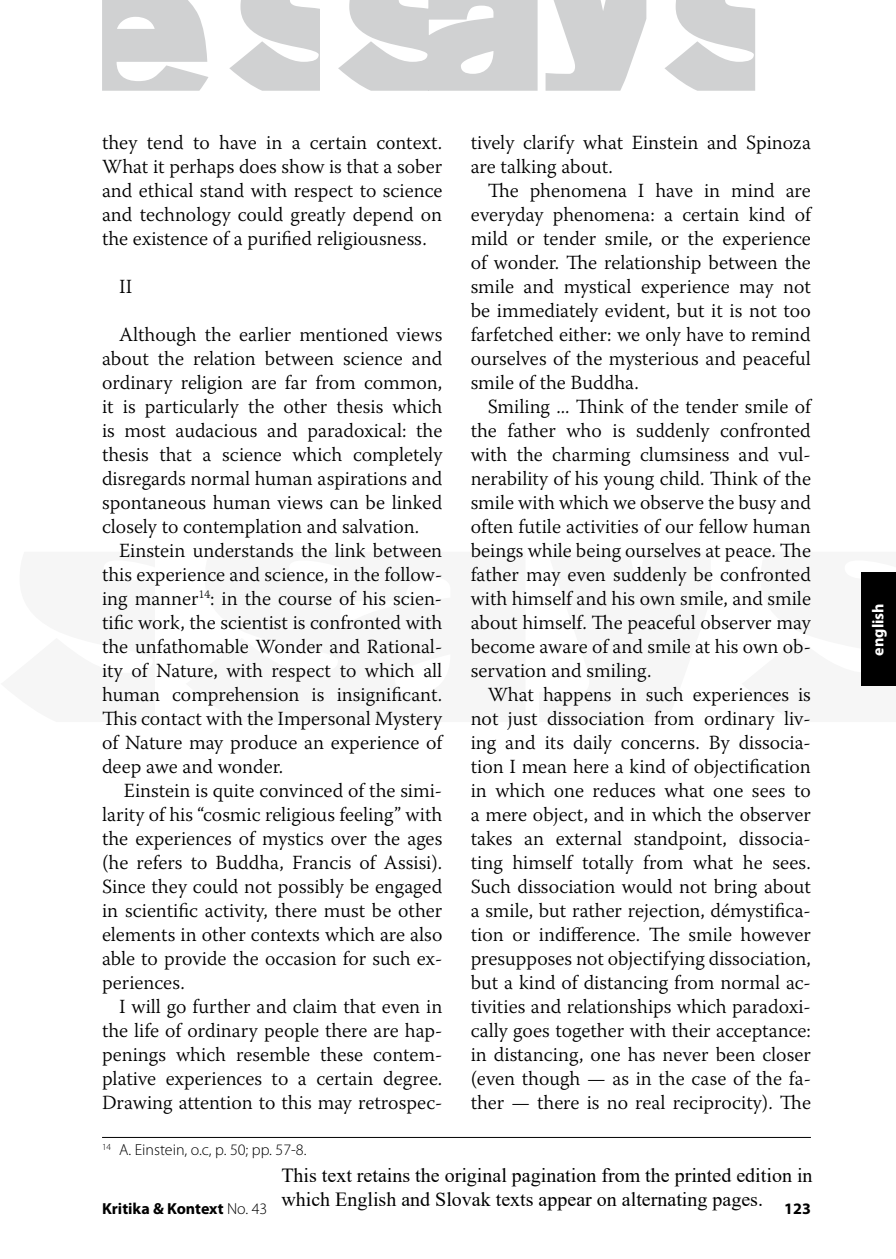
<style>
.page{position:relative;width:896px;height:1259px;background:#fff}
.page>*{position:absolute;margin:0;border:0;box-sizing:border-box;transform-origin:0 0}
.t1{font:300 20px/24px "Warnock Pro";color:#000;text-align:justify}
.t2{font:20px/24px "Times New Roman";color:#000}
.t3{font:300 16px "Myriad Pro";color:#000}
.t4{font:700 16px "Myriad Pro";color:#000}
.t5{font:700 16px "Myriad Pro";color:#fff}
.s1{font-weight:300}
</style>
<div class="page">
<div style="left:862px;top:573px;width:34px;height:113px;background:#000"></div>
<svg style="left:102px;top:0;width:653px;height:91px;fill:#d0d1d2"></svg>
<hr style="left:102px;top:1137px;width:709px;height:1px;background:#000">
<p class="t1" style="left:102px;top:130px;width:342px">they tend to have in a certain context.<br>What it perhaps does show is that a sober and ethical stand with respect to science and technology could greatly depend on the existence of a purified religiousness.</p>
<p class="t1" style="left:119px;top:274px;width:15px">II</p>
<p class="t1" style="left:102px;top:322px;width:342px;text-indent:17px">Although the earlier mentioned views about the relation between science and ordinary religion are far from common, it is particularly the other thesis which is most audacious and paradoxical: the thesis that a science which completely disregards normal human aspirations and spontaneous human views can be linked closely to contemplation and salvation.</p>
<p class="t1" style="left:102px;top:538px;width:342px;text-indent:17px">Einstein understands the link between this experience and science, in the follow&shy;ing manner<sup>14</sup>: in the course of his scien&shy;tific work, the scientist is confronted with the unfathomable Wonder and Rational&shy;ity of Nature, with respect to which all human comprehension is insignificant.<br>This contact with the Impersonal Mystery of Nature may produce an experience of deep awe and wonder.</p>
<p class="t1" style="left:102px;top:778px;width:342px;text-indent:22px">Einstein is quite convinced of the simi&shy;larity of his “cosmic religious feeling” with the experiences of mystics over the ages (he refers to Buddha, Francis of Assisi).<br>Since they could not possibly be engaged in scientific activity, there must be other elements in other contexts which are also able to provide the occasion for such ex&shy;periences.</p>
<p class="t1" style="left:102px;top:994px;width:342px;text-indent:17px">I will go further and claim that even in the life of ordinary people there are hap&shy;penings which resemble these contem&shy;plative experiences to a certain degree.<br>Drawing attention to this may retrospec-</p>
<p class="t1" style="left:471px;top:130px;width:342px">tively clarify what Einstein and Spinoza are talking about.</p>
<p class="t1" style="left:471px;top:178px;width:342px;text-indent:17px">The phenomena I have in mind are everyday phenomena: a certain kind of mild or tender smile, or the experience of wonder. The relationship between the smile and mystical experience may not be immediately evident, but it is not too farfetched either: we only have to remind ourselves of the mysterious and peaceful smile of the Buddha.</p>
<p class="t1" style="left:471px;top:394px;width:342px;text-indent:17px">Smiling ... Think of the tender smile of the father who is suddenly confronted with the charming clumsiness and vul&shy;nerability of his young child. Think of the smile with which we observe the busy and often futile activities of our fellow human beings while being ourselves at peace. The father may even suddenly be confronted with himself and his own smile, and smile about himself. The peaceful observer may become aware of and smile at his own ob&shy;servation and smiling.</p>
<p class="t1" style="left:471px;top:682px;width:342px;text-indent:17px">What happens in such experiences is not just dissociation from ordinary liv&shy;ing and its daily concerns. By dissocia&shy;tion I mean here a kind of objectification in which one reduces what one sees to a mere object, and in which the observer takes an external standpoint, dissocia&shy;ting himself totally from what he sees.<br>Such dissociation would not bring about a smile, but rather rejection, démystifica&shy;tion or indifference. The smile however presupposes not objectifying dissociation, but a kind of distancing from normal ac&shy;tivities and relationships which paradoxi&shy;cally goes together with their acceptance: in distancing, one has never been closer (even though — as in the case of the fa&shy;ther — there is no real reciprocity). The</p>
<p class="t3" style="left:102px;top:1141px;width:206px"><sup>14</sup> A. Einstein, o.c, p. 50; pp. 57-8.</p>
<p class="t2" style="left:281px;top:1162px;width:533px">This text retains the original pagination from the printed edition in which English and Slovak texts appear on alternating pages.</p>
<p class="t4" style="left:102px;top:1199px;width:167px">Kritika &amp; Kontext <span class="s1">No. 43</span></p>
<p class="t4" style="left:784px;top:1199px;width:28px">123</p>
<p class="t5" style="left:869px;top:655px;width:54px;rotate:-90deg">english</p>
</div>
